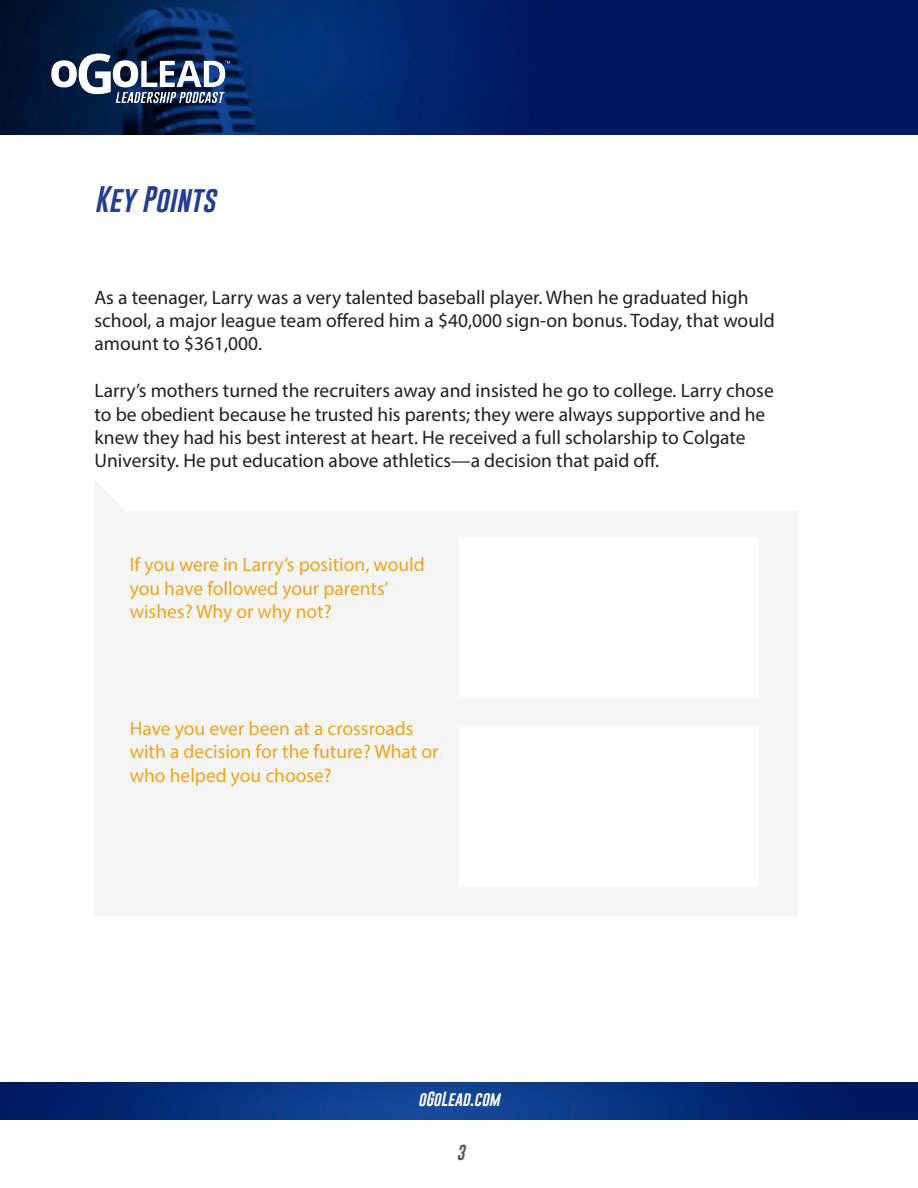
<style>
.page{position:relative;width:918px;height:1188px;background:#fff}
.page>*{position:absolute;margin:0;border:0;box-sizing:border-box;transform-origin:0 0}
.t1{font:italic 27px "Gobold";color:#253f8e}
.t2{font:19.5px/23.4px "Myriad Pro";color:#231f20}
.t3{font:19.5px/23.4px "Myriad Pro";color:#eea51f}
.t4{font:italic 15.75px "Gobold";color:#57585a}
.t5{font:italic 15px "Gobold";color:#fff}
</style>
<div class="page">
<img style="left:0;top:1082px;width:918px;height:38px">
<img style="left:0;top:0;width:918px;height:135px">
<div style="left:94px;top:512px;width:704px;height:404px;background:#f5f5f6"></div>
<div style="left:459px;top:538px;width:300px;height:160px;background:#fff"></div>
<div style="left:459px;top:727px;width:300px;height:160px;background:#fff"></div>
<img style="left:47px;top:47px;width:187px;height:62px">
<p class="t1" style="left:94px;top:182px;width:123px">Key Points</p>
<p class="t2" style="left:94px;top:285px;width:682px">As a teenager, Larry was a very talented baseball player. When he graduated high school, a major league team offered him a $40,000 sign-on bonus. Today, that would amount to $361,000.</p>
<p class="t2" style="left:94px;top:379px;width:681px">Larry’s mothers turned the recruiters away and insisted he go to college. Larry chose to be obedient because he trusted his parents; they were always supportive and he knew they had his best interest at heart. He received a full scholarship to Colgate University. He put education above athletics—a decision that paid off.</p>
<p class="t3" style="left:130px;top:553px;width:296px">If you were in Larry’s position, would you have followed your parents’ wishes? Why or why not?</p>
<p class="t3" style="left:130px;top:716px;width:310px">Have you ever been at a crossroads with a decision for the future? What or who helped you choose?</p>
<p class="t5" style="left:418px;top:1089px;width:83px">oGoLead.com</p>
<p class="t4" style="left:456px;top:1142px;width:10px">3</p>
</div>
